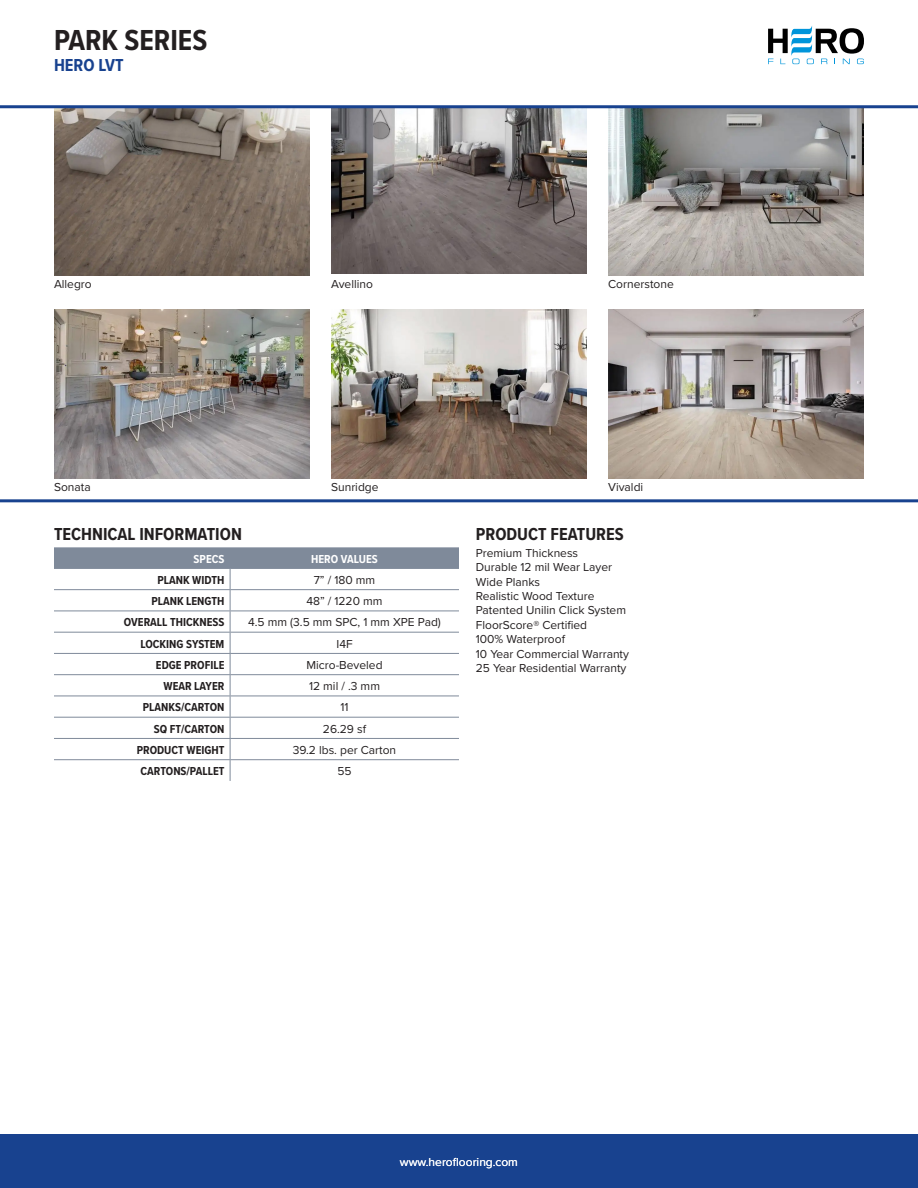
<style>
.page{position:relative;width:918px;height:1188px;background:#fff}
.page>*{position:absolute;margin:0;border:0;box-sizing:border-box;transform-origin:0 0}
.t1{font:700 30px "Proxima Nova Cond";color:#231f20}
.Paragraph_Style_1{font:700 18px "Proxima Nova Cond";color:#231f20}
.t2{font:700 18px "Proxima Nova Cond";color:#18428f}
.t3{font:12px "Proxima Nova";color:#231f20}
.t4{font:700 12px "Proxima Nova Cond";color:#231f20}
.t5{font:12px "Proxima Nova";color:#fff}
.t6{font:700 12px "Proxima Nova Cond";color:#fff}
</style>
<div class="page">
<svg style="left:768px;top:26px;width:96px;height:38px"></svg>
<div style="left:0;top:1134px;width:918px;height:54px;background:#18428f"></div>
<img style="left:331px;top:108px;width:256px;height:166px">
<img style="left:331px;top:309px;width:256px;height:169px">
<img style="left:54px;top:108px;width:256px;height:168px">
<img style="left:54px;top:309px;width:256px;height:169px">
<img style="left:608px;top:108px;width:256px;height:168px">
<img style="left:608px;top:309px;width:256px;height:169px">
<svg style="left:54px;top:547px;width:405px;height:234px"></svg>
<hr style="left:0;top:105px;width:918px;height:3px;background:#18428f">
<hr style="left:0;top:499px;width:918px;height:3px;background:#18428f">
<h1 class="t1" style="left:54px;top:18px;width:155px">PARK SERIES</h1>
<h2 class="t2" style="left:54px;top:52px;width:71px">HERO LVT</h2>
<p class="t3" style="left:54px;top:275px;width:39px">Allegro</p>
<p class="t3" style="left:54px;top:478px;width:38px">Sonata</p>
<p class="t3" style="left:331px;top:275px;width:43px">Avellino</p>
<p class="t3" style="left:331px;top:478px;width:49px">Sunridge</p>
<p class="t3" style="left:608px;top:275px;width:67px">Cornerstone</p>
<p class="t3" style="left:608px;top:478px;width:37px">Vivaldi</p>
<p class="Paragraph_Style_1" style="left:54px;top:521px;width:189px">TECHNICAL INFORMATION</p>
<p class="Paragraph_Style_1" style="left:476px;top:521px;width:149px">PRODUCT FEATURES</p>
<p class="t3" style="left:476px;top:544px;width:104px">Premium Thickness</p>
<p class="t3" style="left:476px;top:558px;width:138px">Durable 12 mil Wear Layer</p>
<p class="t3" style="left:476px;top:573px;width:66px">Wide Planks</p>
<p class="t3" style="left:476px;top:587px;width:120px">Realistic Wood Texture</p>
<p class="t3" style="left:476px;top:601px;width:152px">Patented Unilin Click System</p>
<p class="t3" style="left:476px;top:616px;width:113px">FloorScore® Certified</p>
<p class="t3" style="left:476px;top:630px;width:91px">100% Waterproof</p>
<p class="t3" style="left:476px;top:645px;width:155px">10 Year Commercial Warranty</p>
<p class="t3" style="left:476px;top:659px;width:152px">25 Year Residential Warranty</p>
<p class="t6" style="left:194px;top:550px;width:32px">SPECS</p>
<p class="t6" style="left:311px;top:550px;width:68px">HERO VALUES</p>
<p class="t4" style="left:158px;top:571px;width:68px">PLANK WIDTH</p>
<p class="t3" style="left:314px;top:571px;width:63px">7” / 180 mm</p>
<p class="t4" style="left:151px;top:592px;width:75px">PLANK LENGTH</p>
<p class="t3" style="left:307px;top:592px;width:77px">48” / 1220 mm</p>
<p class="t4" style="left:124px;top:613px;width:102px">OVERALL THICKNESS</p>
<p class="t3" style="left:248px;top:613px;width:194px">4.5 mm (3.5 mm SPC, 1 mm XPE Pad)</p>
<p class="t4" style="left:140px;top:635px;width:86px">LOCKING SYSTEM</p>
<p class="t3" style="left:336px;top:635px;width:18px">I4F</p>
<p class="t4" style="left:156px;top:656px;width:70px">EDGE PROFILE</p>
<p class="t3" style="left:307px;top:656px;width:78px">Micro-Beveled</p>
<p class="t4" style="left:163px;top:677px;width:63px">WEAR LAYER</p>
<p class="t3" style="left:309px;top:677px;width:72px">12 mil / .3 mm</p>
<p class="t4" style="left:143px;top:698px;width:83px">PLANKS/CARTON</p>
<p class="t3" style="left:340px;top:698px;width:10px">11</p>
<p class="t4" style="left:154px;top:720px;width:72px">SQ FT/CARTON</p>
<p class="t3" style="left:323px;top:720px;width:45px">26.29 sf</p>
<p class="t4" style="left:137px;top:741px;width:89px">PRODUCT WEIGHT</p>
<p class="t3" style="left:293px;top:741px;width:105px">39.2 lbs. per Carton</p>
<p class="t4" style="left:141px;top:762px;width:85px">CARTONS/PALLET</p>
<p class="t3" style="left:337px;top:762px;width:16px">55</p>
<p class="t5" style="left:400px;top:1153px;width:120px">www.heroflooring.com</p>
</div>
